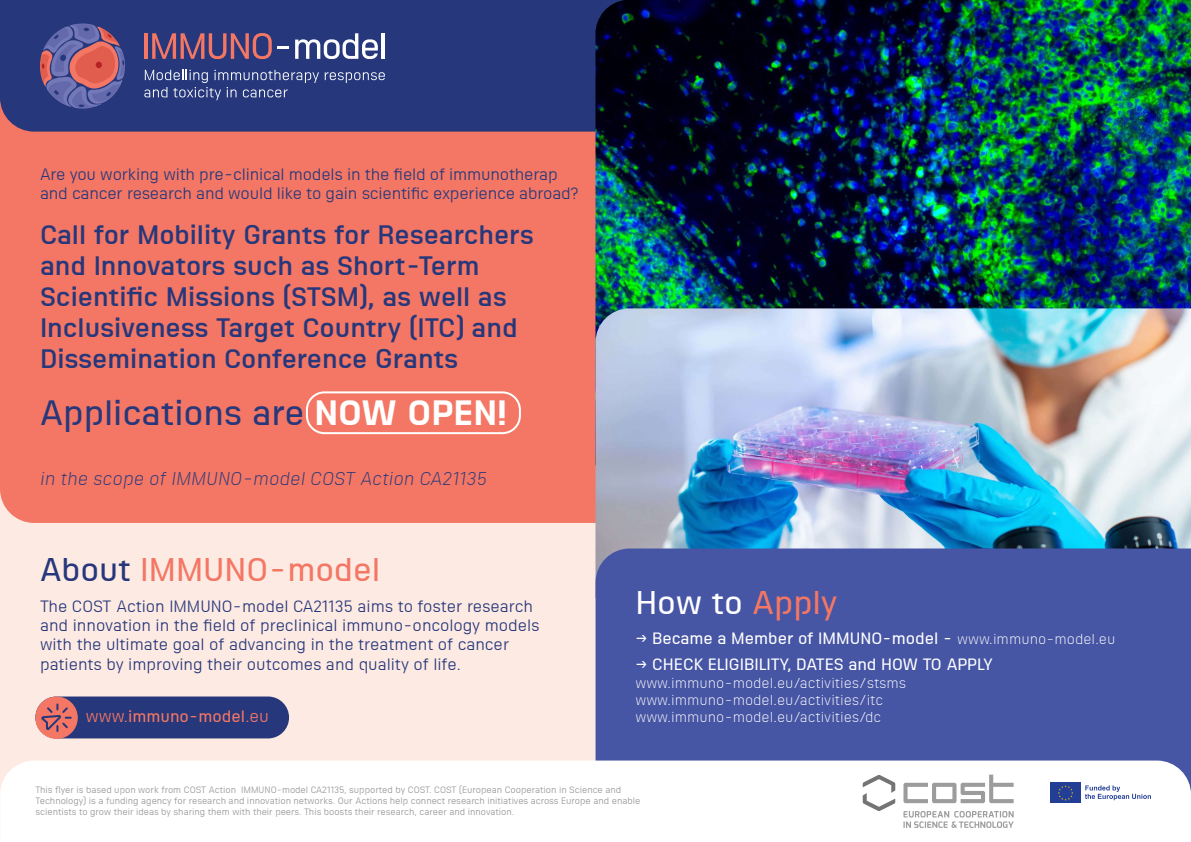
<style>
.page{position:relative;width:1191px;height:842px;background:#fff}
.page>*{position:absolute;margin:0;border:0;box-sizing:border-box;transform-origin:0 0}
.t1{font:500 34.2px "Sizmo Pro";letter-spacing:-.005em;color:#26377b}
.t2{font:500 32px "Sizmo Pro";color:#f37764}
.t3{font:500 32px "Sizmo Pro";letter-spacing:-.005em;color:#fff}
.t4{font:600 26px/31.2px "Sizmo Pro";letter-spacing:-.005em;color:#26377b}
.t5{font:italic 300 18px "Sizmo Pro";color:#26377b}
.t6{font:16px/19.2px "Sizmo Pro";letter-spacing:-.005em;color:#26377b}
.t7{font:500 16px "Sizmo Pro";color:#fff}
.t8{font:500 16px "Sizmo Pro";letter-spacing:-.005em;color:#f37764}
.t9{font:300 14px/16.8px "Sizmo Pro";color:#fff}
.t10{font:9px/10.8px "Sizmo Pro";color:#939598}
.s1{font-weight:700;color:#fff}
.s2{color:#26377b}
.s3{font-weight:400;font-size:16.6px}
.s4{color:#f37764}
.s5{font-weight:300;font-size:14px}
</style>
<div class="page">
<div style="left:0;top:261px;width:1191px;height:581px;background:#fdeae2"></div>
<div style="left:0;top:20px;width:1190px;height:503px;background:#f37764;border-radius:34px"></div>
<div style="left:0;top:0;width:595px;height:132px;background:#26377b"></div>
<img style="left:595px;top:0;width:596px;height:308px">
<svg style="left:40px;top:23px;width:85px;height:86px;background:#7a5b85"></svg>
<svg style="left:325px;top:72px;width:60px;height:11px"></svg>
<svg style="left:144px;top:70px;width:175px;height:30px;background:#45548e"></svg>
<hr style="left:144px;top:33px;width:4px;height:26px;background:#f37764">
<svg style="left:152px;top:33px;width:137px;height:26px"></svg>
<svg style="left:295px;top:33px;width:83px;height:26px;background:#717ca9"></svg>
<hr style="left:381px;top:33px;width:4px;height:26px;background:#fff">
<div style="left:306px;top:391px;width:215px;height:43px;border:2px solid #fff;border-radius:17px"></div>
<img style="left:595px;top:308px;width:596px;height:240px">
<div style="left:35px;top:696px;width:254px;height:42px;background:#26377b;border-radius:21px"></div>
<div style="left:35px;top:696px;width:43px;height:43px;background:#f37764;border-radius:50%"></div>
<svg style="left:41px;top:704px;width:30px;height:27px"></svg>
<div style="left:595px;top:548px;width:596px;height:212px;background:#4655a4"></div>
<div style="left:0;top:760px;width:1191px;height:82px;background:#fff"></div>
<svg style="left:903px;top:811px;width:110px;height:17px;background:#dcdcdc"></svg>
<svg style="left:903px;top:775px;width:110px;height:28px;background:#dadada"></svg>
<svg style="left:862px;top:775px;width:33px;height:36px"></svg>
<div style="left:1050px;top:783px;width:30px;height:20px;background:#223e95"></div>
<svg style="left:1085px;top:785px;width:66px;height:15px"></svg>
<svg style="left:1058px;top:785px;width:15px;height:15px"></svg>
<p class="t6" style="left:40px;top:163px;width:540px">Are you working with pre-clinical models in the field of immunotherap and cancer research and would like to gain scientific experience abroad?</p>
<h3 class="t4" style="left:40px;top:215px;width:495px">Call for Mobility Grants for Researchers and Innovators such as Short-Term Scientific Missions (STSM), as well as Inclusiveness Target Country (ITC) and Dissemination Conference Grants</h3>
<h1 class="t1" style="left:40px;top:385px;width:468px">Applications are <span class="s1">NOW OPEN!</span></h1>
<p class="t5" style="left:40px;top:465px;width:448px">in the scope of IMMUNO-model COST Action CA21135</p>
<h2 class="t2" style="left:40px;top:543px;width:342px"><span class="s2">About</span> IMMUNO-model</h2>
<p class="t6" style="left:40px;top:595px;width:501px">The COST Action IMMUNO-model CA21135 aims to foster research and innovation in the field of preclinical immuno-oncology models with the ultimate goal of advancing in the treatment of cancer patients by improving their outcomes and quality of life.</p>
<p class="t8" style="left:86px;top:703px;width:185px"><span class="s3">www.</span>immuno-model<span class="s3">.eu</span></p>
<h2 class="t3" style="left:635px;top:576px;width:204px">How to <span class="s4">Apply</span></h2>
<p class="t7" style="left:635px;top:651px;width:359px">→ CHECK ELIGIBILITY, DATES and HOW TO APPLY</p>
<p class="t9" style="left:635px;top:673px;width:272px">www.immuno-model.eu/activities/stsms www.immuno-model.eu/activities/itc www.immuno-model.eu/activities/dc</p>
<p class="t7" style="left:635px;top:625px;width:481px">→ Became a Member of IMMUNO-model - <span class="s5">www.immuno-model.eu</span></p>
<p class="t10" style="left:35px;top:783px;width:606px">This flyer is based upon work from COST Action IMMUNO-model CA21135, supported by COST. COST (European Cooperation in Science and<br>Technology) is a funding agency for research and innovation networks. Our Actions help connect research initiatives across Europe and enable scientists to grow their ideas by sharing them with their peers. This boosts their research, career and innovation.</p>
</div>
